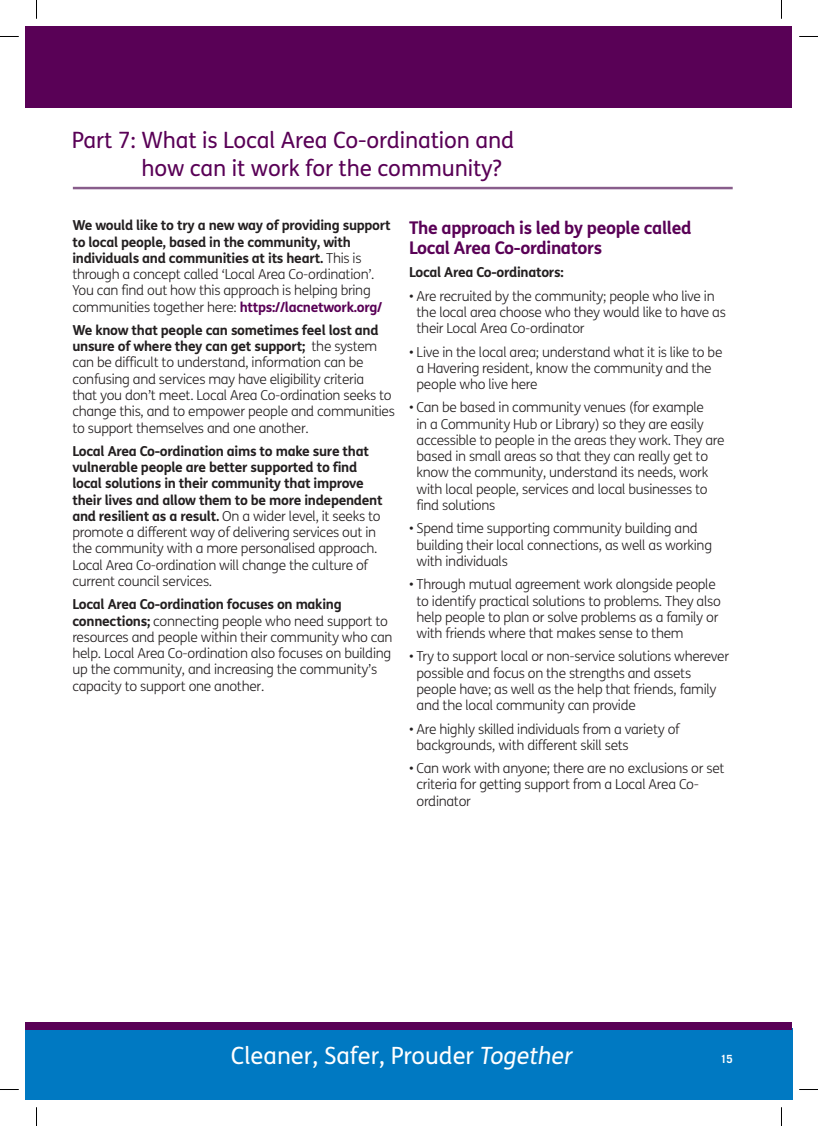
<style>
.page{position:relative;width:818px;height:1126px;background:#fff}
.page>*{position:absolute;margin:0;border:0;box-sizing:border-box;transform-origin:0 0}
.t1{font:23.75px "FS Me";color:#fff}
.t2{font:22.5px/27.5px "FS Me";letter-spacing:-.005em;color:#590156}
.t3{font:700 17.5px/20px "FS Me";letter-spacing:-.02em;color:#590156}
.t4{font:300 13.75px/16.2px "FS Me";letter-spacing:-.02em;color:#231f20}
.t5{font:700 13.75px/16.2px "FS Me";letter-spacing:-.02em;color:#231f20}
.t6{font:700 11.25px "Trade Gothic";color:#fff}
.s1{font-weight:700}
.s2{font-weight:700;color:#590156}
.s3{font-weight:300}
.s4{font-style:italic}
</style>
<div class="page">
<div style="left:26px;top:1028px;width:765px;height:71px;background:#0079c2"></div>
<div style="left:26px;top:26px;width:10px;height:81px;background:#590156"></div>
<div style="left:26px;top:1022px;width:10px;height:7px;background:#590156"></div>
<div style="left:36px;top:1022px;width:755px;height:7px;background:#590156"></div>
<div style="left:36px;top:26px;width:755px;height:81px;background:#590156"></div>
<hr style="left:73px;top:187px;width:659px;height:2px;background:#885d8b">
<svg style="left:0;top:36px;width:19px;height:1px"></svg>
<svg style="left:799px;top:36px;width:18px;height:1px"></svg>
<svg style="left:0;top:1089px;width:19px;height:1px"></svg>
<svg style="left:799px;top:1089px;width:18px;height:1px"></svg>
<svg style="left:36px;top:0;width:1px;height:19px"></svg>
<svg style="left:36px;top:1107px;width:1px;height:18px"></svg>
<h2 class="t2" style="left:141px;top:126px;width:374px;text-indent:-69px">Part 7: What is Local Area Co-ordination and how can it work for the community?</h2>
<p class="t3" style="left:409px;top:217px;width:284px">The approach is led by people called<br>Local Area Co-ordinators</p>
<p class="t5" style="left:409px;top:263px;width:156px">Local Area Co-ordinators:</p>
<p class="t4" style="left:416px;top:287px;width:310px;text-indent:-8px">• Are recruited by the community; people who live in the local area choose who they would like to have as their Local Area Co-ordinator</p>
<p class="t4" style="left:416px;top:343px;width:307px;text-indent:-8px">• Live in the local area; understand what it is like to be a Havering resident, know the community and the people who live here</p>
<p class="t4" style="left:416px;top:399px;width:309px;text-indent:-8px">• Can be based in community venues (for example<br>in a Community Hub or Library) so they are easily accessible to people in the areas they work. They are based in small areas so that they can really get to know the community, understand its needs, work with local people, services and local businesses to find solutions</p>
<p class="t4" style="left:416px;top:520px;width:297px;text-indent:-8px">• Spend time supporting community building and building their local connections, as well as working with individuals</p>
<p class="t4" style="left:416px;top:576px;width:305px;text-indent:-8px">• Through mutual agreement work alongside people to identify practical solutions to problems. They also help people to plan or solve problems as a family or with friends where that makes sense to them</p>
<p class="t4" style="left:416px;top:648px;width:314px;text-indent:-8px">• Try to support local or non-service solutions wherever possible and focus on the strengths and assets people have; as well as the help that friends, family and the local community can provide</p>
<p class="t4" style="left:416px;top:720px;width:264px;text-indent:-8px">• Are highly skilled individuals from a variety of backgrounds, with different skill sets</p>
<p class="t4" style="left:416px;top:759px;width:309px;text-indent:-8px">• Can work with anyone; there are no exclusions or set criteria for getting support from a Local Area Co&shy;ordinator</p>
<p class="t4" style="left:72px;top:217px;width:320px"><span class="s1">We would like to try a new way of providing support to local people, based in the community, with individuals and communities at its heart.</span> This is through a concept called ‘Local Area Co-ordination’.<br>You can find out how this approach is helping bring communities together here: <span class="s2">https://lacnetwork.org/</span></p>
<p class="t4" style="left:72px;top:321px;width:324px"><span class="s1">We know that people can sometimes feel lost and unsure of where they can get support;</span> the system can be difficult to understand, information can be confusing and services may have eligibility criteria<br>that you don’t meet. Local Area Co-ordination seeks to change this, and to empower people and communities to support themselves and one another.</p>
<p class="t5" style="left:72px;top:442px;width:311px">Local Area Co-ordination aims to make sure that vulnerable people are better supported to find local solutions in their community that improve their lives and allow them to be more independent and resilient as a result. <span class="s3">On a wider level, it seeks to promote a different way of delivering services out in the community with a more personalised approach.<br>Local Area Co-ordination will change the culture of current council services.</span></p>
<p class="t4" style="left:72px;top:596px;width:321px"><span class="s1">Local Area Co-ordination focuses on making connections;</span> connecting people who need support to resources and people within their community who can help. Local Area Co-ordination also focuses on building up the community, and increasing the community’s capacity to support one another.</p>
<h1 class="t1" style="left:231px;top:1038px;width:343px">Cleaner, Safer, Prouder <span class="s4">Together</span></h1>
<p class="t6" style="left:720px;top:1051px;width:14px">15</p>
</div>
